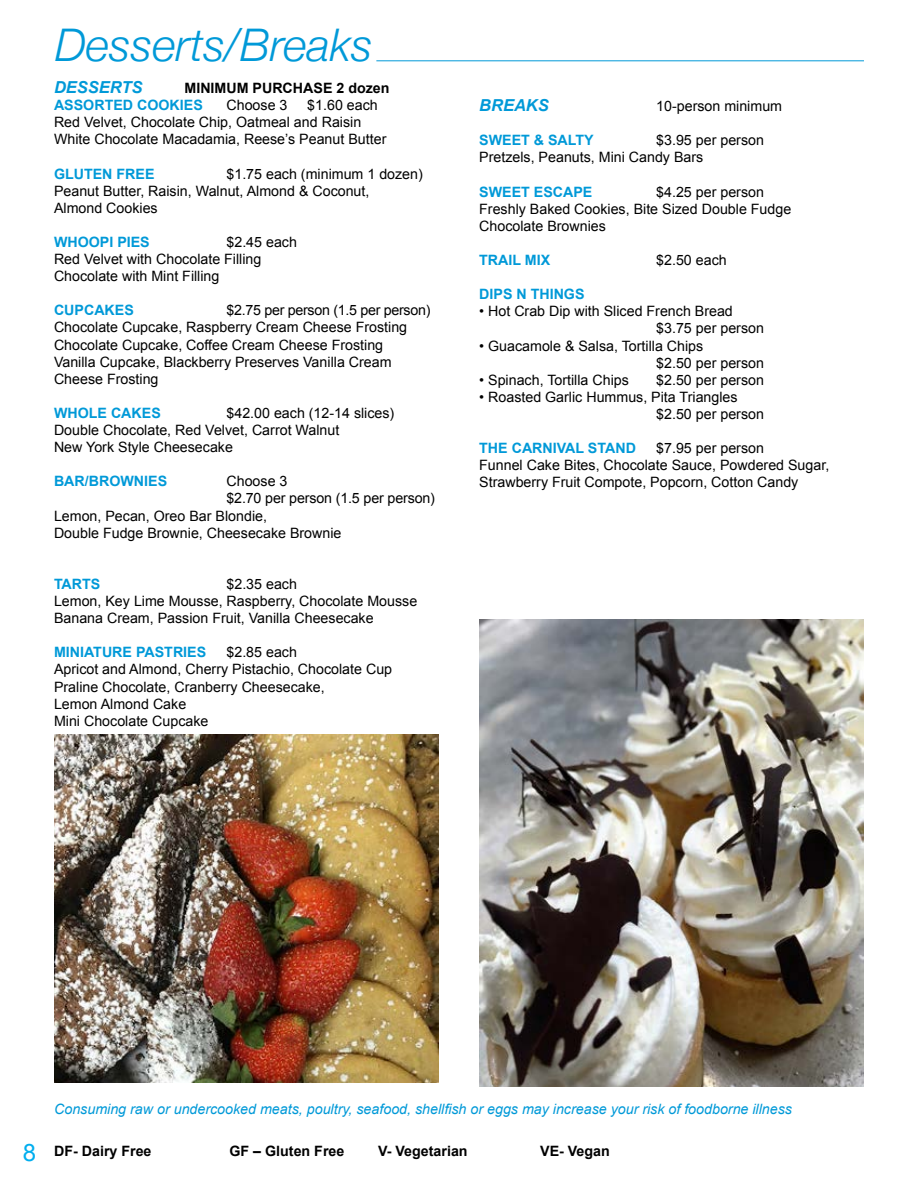
<style>
.page{position:relative;width:918px;height:1188px;background:#fff}
.page>*{position:absolute;margin:0;border:0;box-sizing:border-box;transform-origin:0 0}
.t1{font:italic 300 45px "Helvetica Neue";color:#0099d8}
.t2{font:24px "Arial";color:#00aeef}
.t3{font:italic 700 16.5px "Arial";color:#0099d8}
.t4{font:14.25px/17.1px "Arial";color:#000}
.t5{font:700 14.25px "Arial";color:#0099d8}
.t6{font:italic 14.25px "Arial";color:#0099d8}
.t7{font:700 14.25px "Arial";color:#000}
</style>
<div class="page">
<hr style="left:376px;top:61px;width:488px;height:1px;background:#0099d8">
<img style="left:54px;top:734px;width:384px;height:348px">
<img style="left:479px;top:620px;width:385px;height:466px">
<h1 class="t1" style="left:55px;top:10px;width:319px">Desserts/Breaks</h1>
<p class="t3" style="left:54px;top:76px;width:90px">DESSERTS</p>
<p class="t7" style="left:185px;top:79px;width:207px">MINIMUM PURCHASE 2 dozen</p>
<p class="t5" style="left:54px;top:96px;width:150px">ASSORTED COOKIES</p>
<p class="t4" style="left:227px;top:97px;width:62px">Choose 3</p>
<p class="t4" style="left:54px;top:97px;width:334px;text-indent:253px">$1.60 each<br>Red Velvet, Chocolate Chip, Oatmeal and Raisin<br>White Chocolate Macadamia, Reese’s Peanut Butter</p>
<p class="t5" style="left:54px;top:164px;width:102px">GLUTEN FREE</p>
<p class="t4" style="left:54px;top:165px;width:370px;text-indent:172px">$1.75 each (minimum 1 dozen)<br>Peanut Butter, Raisin, Walnut, Almond &amp; Coconut,<br>Almond Cookies</p>
<p class="t5" style="left:54px;top:232px;width:97px">WHOOPI PIES</p>
<p class="t4" style="left:54px;top:234px;width:245px;text-indent:172px">$2.45 each<br>Red Velvet with Chocolate Filling<br>Chocolate with Mint Filling</p>
<p class="t5" style="left:54px;top:301px;width:81px">CUPCAKES</p>
<p class="t4" style="left:54px;top:302px;width:378px;text-indent:172px">$2.75 per person (1.5 per person)<br>Chocolate Cupcake, Raspberry Cream Cheese Frosting Chocolate Cupcake, Coffee Cream Cheese Frosting<br>Vanilla Cupcake, Blackberry Preserves Vanilla Cream Cheese Frosting</p>
<p class="t5" style="left:54px;top:403px;width:108px">WHOLE CAKES</p>
<p class="t4" style="left:54px;top:405px;width:342px;text-indent:172px">$42.00 each (12-14 slices)<br>Double Chocolate, Red Velvet, Carrot Walnut<br>New York Style Cheesecake</p>
<p class="t5" style="left:54px;top:472px;width:115px">BAR/BROWNIES</p>
<p class="t4" style="left:227px;top:473px;width:62px">Choose 3</p>
<p class="t4" style="left:227px;top:490px;width:210px">$2.70 per person (1.5 per person)</p>
<p class="t4" style="left:54px;top:507px;width:215px">Lemon, Pecan, Oreo Bar Blondie,</p>
<p class="t4" style="left:54px;top:524px;width:289px">Double Fudge Brownie, Cheesecake Brownie</p>
<p class="t5" style="left:54px;top:574px;width:48px">TARTS</p>
<p class="t4" style="left:54px;top:576px;width:365px;text-indent:172px">$2.35 each<br>Lemon, Key Lime Mousse, Raspberry, Chocolate Mousse<br>Banana Cream, Passion Fruit, Vanilla Cheesecake</p>
<p class="t5" style="left:54px;top:643px;width:154px">MINIATURE PASTRIES</p>
<p class="t4" style="left:54px;top:644px;width:340px;text-indent:172px">$2.85 each<br>Apricot and Almond, Cherry Pistachio, Chocolate Cup<br>Praline Chocolate, Cranberry Cheesecake,<br>Lemon Almond Cake<br>Mini Chocolate Cupcake</p>
<p class="t3" style="left:479px;top:94px;width:71px">BREAKS</p>
<p class="t4" style="left:656px;top:98px;width:127px">10-person minimum</p>
<p class="t5" style="left:479px;top:131px;width:116px">SWEET &amp; SALTY</p>
<p class="t4" style="left:479px;top:132px;width:286px;text-indent:177px">$3.95 per person<br>Pretzels, Peanuts, Mini Candy Bars</p>
<p class="t5" style="left:479px;top:182px;width:115px">SWEET ESCAPE</p>
<p class="t4" style="left:479px;top:183px;width:314px;text-indent:177px">$4.25 per person<br>Freshly Baked Cookies, Bite Sized Double Fudge<br>Chocolate Brownies</p>
<p class="t5" style="left:479px;top:251px;width:72px">TRAIL MIX</p>
<p class="t4" style="left:656px;top:252px;width:72px">$2.50 each</p>
<p class="t5" style="left:479px;top:285px;width:107px">DIPS N THINGS</p>
<p class="t4" style="left:656px;top:303px;width:109px;text-indent:-177px">• Hot Crab Dip with Sliced French Bread $3.75 per person</p>
<p class="t4" style="left:656px;top:337px;width:109px;text-indent:-177px">• Guacamole &amp; Salsa, Tortilla Chips<br>$2.50 per person</p>
<p class="t4" style="left:479px;top:371px;width:151px">• Spinach, Tortilla Chips</p>
<p class="t4" style="left:656px;top:371px;width:109px">$2.50 per person</p>
<p class="t4" style="left:656px;top:388px;width:109px;text-indent:-177px">• Roasted Garlic Hummus, Pita Triangles $2.50 per person</p>
<p class="t5" style="left:479px;top:439px;width:158px">THE CARNIVAL STAND</p>
<p class="t4" style="left:479px;top:440px;width:352px;text-indent:177px">$7.95 per person<br>Funnel Cake Bites, Chocolate Sauce, Powdered Sugar,<br>Strawberry Fruit Compote, Popcorn, Cotton Candy</p>
<h2 class="t2" style="left:23px;top:1137px;width:15px">8</h2>
<p class="t6" style="left:54px;top:1100px;width:739px">Consuming raw or undercooked meats, poultry, seafood, shellfish or eggs may increase your risk of foodborne illness</p>
<p class="t7" style="left:54px;top:1141px;width:99px">DF- Dairy Free</p>
<p class="t7" style="left:230px;top:1141px;width:116px">GF – Gluten Free</p>
<p class="t7" style="left:378px;top:1141px;width:91px">V- Vegetarian</p>
<p class="t7" style="left:540px;top:1141px;width:71px">VE- Vegan</p>
</div>
